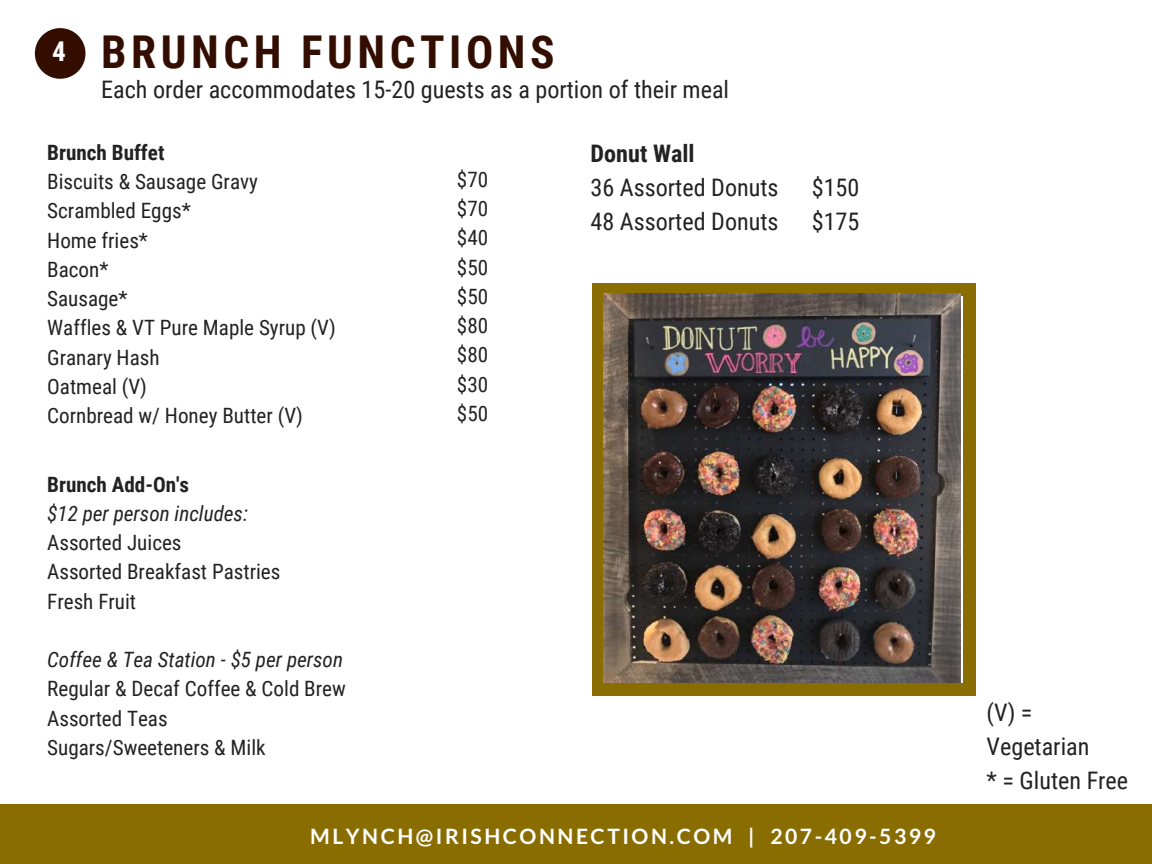
<style>
.page{position:relative;width:1152px;height:864px;background:#fff}
.page>*{position:absolute;margin:0;border:0;box-sizing:border-box;transform-origin:0 0}
.t1{font:700 45.3px "Roboto Condensed";letter-spacing:.1em;color:#330e00}
.t2{font:24.15px/33.8px "Roboto Condensed";color:#222}
.t3{font:700 24.15px "Roboto Condensed";color:#222}
.t4{font:21.15px/29.2px "Roboto Condensed";color:#222}
.t5{font:italic 21.15px "Roboto Condensed";color:#222}
.t6{font:700 21.15px "Lato";letter-spacing:.12em;color:#fff}
.t7{font:700 21.15px "Roboto Condensed";color:#222}
.s1{font-size:27.3px;color:#fff}
</style>
<div class="page">
<svg style="left:35px;top:28px;width:51px;height:51px"></svg>
<div style="left:0;top:804px;width:1152px;height:60px;background:#896d00"></div>
<div style="left:963px;top:683px;width:13px;height:13px;background:#896d00"></div>
<div style="left:592px;top:295px;width:13px;height:389px;background:#896d00"></div>
<div style="left:592px;top:683px;width:13px;height:13px;background:#896d00"></div>
<div style="left:963px;top:295px;width:13px;height:389px;background:#896d00"></div>
<div style="left:604px;top:683px;width:360px;height:13px;background:#896d00"></div>
<div style="left:963px;top:283px;width:13px;height:13px;background:#896d00"></div>
<div style="left:592px;top:283px;width:13px;height:13px;background:#896d00"></div>
<div style="left:604px;top:283px;width:360px;height:13px;background:#896d00"></div>
<img style="left:603px;top:294px;width:358px;height:389px">
<h1 class="t1" style="left:52px;top:26px;width:504px"><span class="s1">4</span> BRUNCH FUNCTIONS</h1>
<p class="t2" style="left:101px;top:73px;width:629px">Each order accommodates 15-20 guests as a portion of their meal</p>
<p class="t7" style="left:47px;top:140px;width:119px">Brunch Buffet</p>
<p class="t4" style="left:47px;top:167px;width:290px">Biscuits &amp; Sausage Gravy<br>Scrambled Eggs*<br>Home fries*<br>Bacon*<br>Sausage*<br>Waffles &amp; VT Pure Maple Syrup (V)<br>Granary Hash<br>Oatmeal (V)<br>Cornbread w/ Honey Butter (V)</p>
<p class="t7" style="left:47px;top:472px;width:143px">Brunch Add-On's</p>
<p class="t5" style="left:47px;top:501px;width:202px">$12 per person includes:</p>
<p class="t4" style="left:47px;top:528px;width:235px">Assorted Juices<br>Assorted Breakfast Pastries<br>Fresh Fruit</p>
<p class="t5" style="left:47px;top:648px;width:297px">Coffee &amp; Tea Station - $5 per person</p>
<p class="t4" style="left:47px;top:675px;width:300px">Regular &amp; Decaf Coffee &amp; Cold Brew<br>Assorted Teas<br>Sugars/Sweeteners &amp; Milk</p>
<p class="t4" style="left:457px;top:165px;width:33px;text-align:justify">$70 $70 $40 $50 $50 $80 $80 $30 $50</p>
<p class="t3" style="left:591px;top:140px;width:105px">Donut Wall</p>
<p class="t2" style="left:591px;top:171px;width:189px">36 Assorted Donuts</p>
<p class="t2" style="left:812px;top:171px;width:49px">$150</p>
<p class="t2" style="left:591px;top:204px;width:189px">48 Assorted Donuts</p>
<p class="t2" style="left:812px;top:204px;width:49px">$175</p>
<p class="t6" style="left:310px;top:823px;width:627px">MLYNCH@IRISHCONNECTION.COM | 207-409-5399</p>
<p class="t2" style="left:987px;top:696px;width:143px">(V) =<br>Vegetarian<br>* = Gluten Free</p>
</div>
